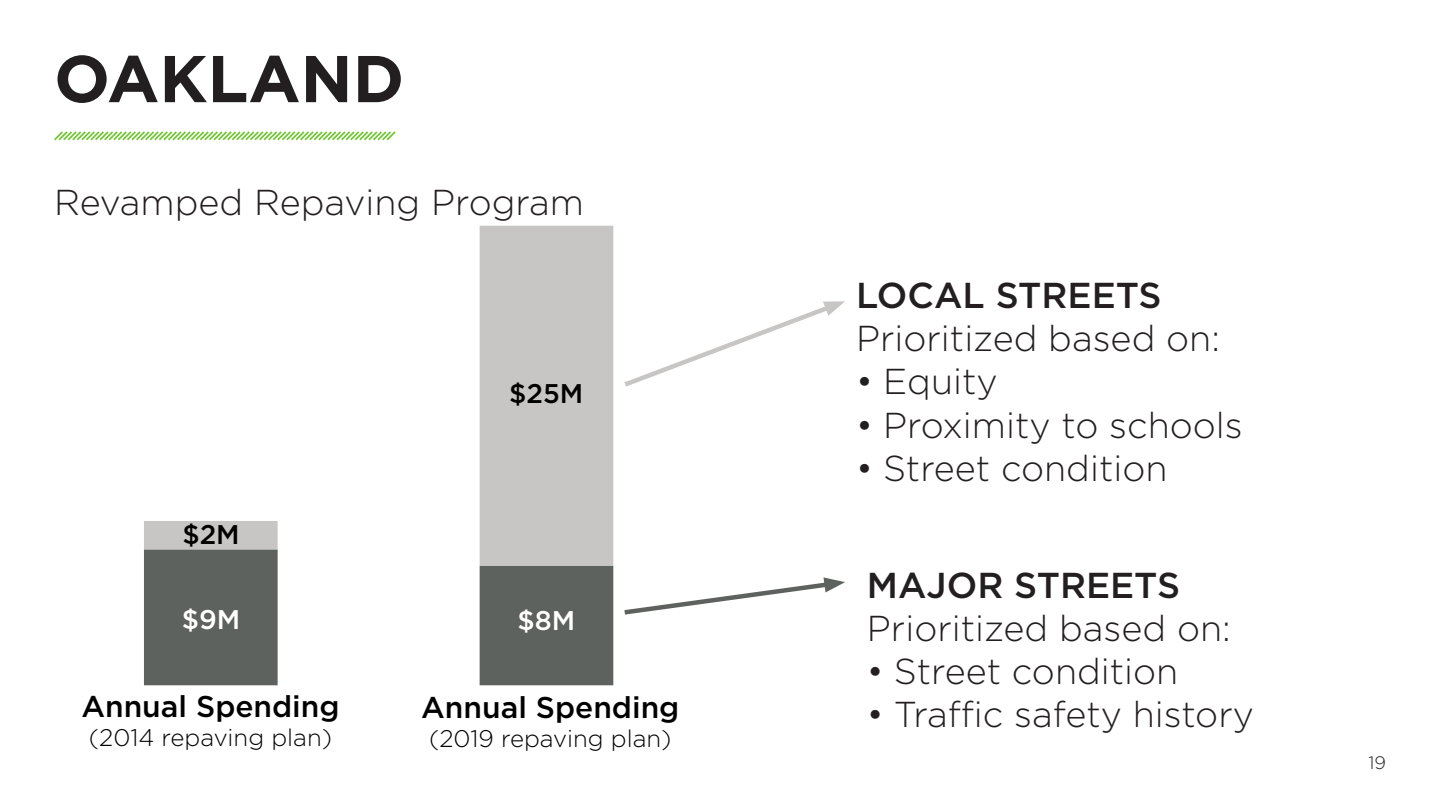
<style>
.page{position:relative;width:1440px;height:810px;background:#fff}
.page>*{position:absolute;margin:0;border:0;box-sizing:border-box;transform-origin:0 0}
.t1{font:700 66px "Gotham";color:#231f20}
.t2{font:300 36px "Gotham";color:#231f20}
.t3{font:500 36px "Gotham";color:#231f20}
.t4{font:500 30px "Gotham";color:#000}
.t5{font:500 27px "Gotham";color:#000}
.t6{font:500 27px "Gotham";color:#fff}
.t7{font:300 24px "Gotham";color:#000}
.t8{font:300 18px "Gotham";color:#231f20}
</style>
<div class="page">
<svg style="left:54px;top:131px;width:342px;height:10px"></svg>
<svg style="left:144px;top:566px;width:469px;height:119px;fill:#5e625f"></svg>
<svg style="left:144px;top:226px;width:469px;height:340px"></svg>
<svg style="left:624px;top:577px;width:221px;height:38px"></svg>
<svg style="left:624px;top:301px;width:221px;height:86px"></svg>
<p class="t1" style="left:54px;top:41px;width:352px">OAKLAND</p>
<p class="t2" style="left:54px;top:183px;width:531px">Revamped Repaving Program</p>
<p class="t5" style="left:182px;top:519px;width:59px">$2M</p>
<p class="t5" style="left:509px;top:378px;width:76px">$25M</p>
<p class="t6" style="left:182px;top:604px;width:60px">$9M</p>
<p class="t6" style="left:517px;top:605px;width:59px">$8M</p>
<p class="t4" style="left:81px;top:690px;width:260px">Annual Spending</p>
<p class="t7" style="left:89px;top:724px;width:245px">(2014 repaving plan)</p>
<p class="t4" style="left:421px;top:690px;width:260px">Annual Spending</p>
<p class="t7" style="left:429px;top:725px;width:244px">(2019 repaving plan)</p>
<p class="t3" style="left:856px;top:275px;width:307px">LOCAL STREETS</p>
<p class="t2" style="left:856px;top:319px;width:365px">Prioritized based on:</p>
<p class="t2" style="left:856px;top:362px;width:143px">• Equity</p>
<p class="t2" style="left:856px;top:405px;width:388px">• Proximity to schools</p>
<p class="t2" style="left:856px;top:449px;width:313px">• Street condition</p>
<p class="t3" style="left:867px;top:564px;width:315px">MAJOR STREETS</p>
<p class="t2" style="left:867px;top:608px;width:365px">Prioritized based on:</p>
<p class="t2" style="left:867px;top:652px;width:313px">• Street condition</p>
<p class="t2" style="left:867px;top:695px;width:388px">• Traffic safety history</p>
<p class="t8" style="left:1368px;top:753px;width:19px">19</p>
</div>
